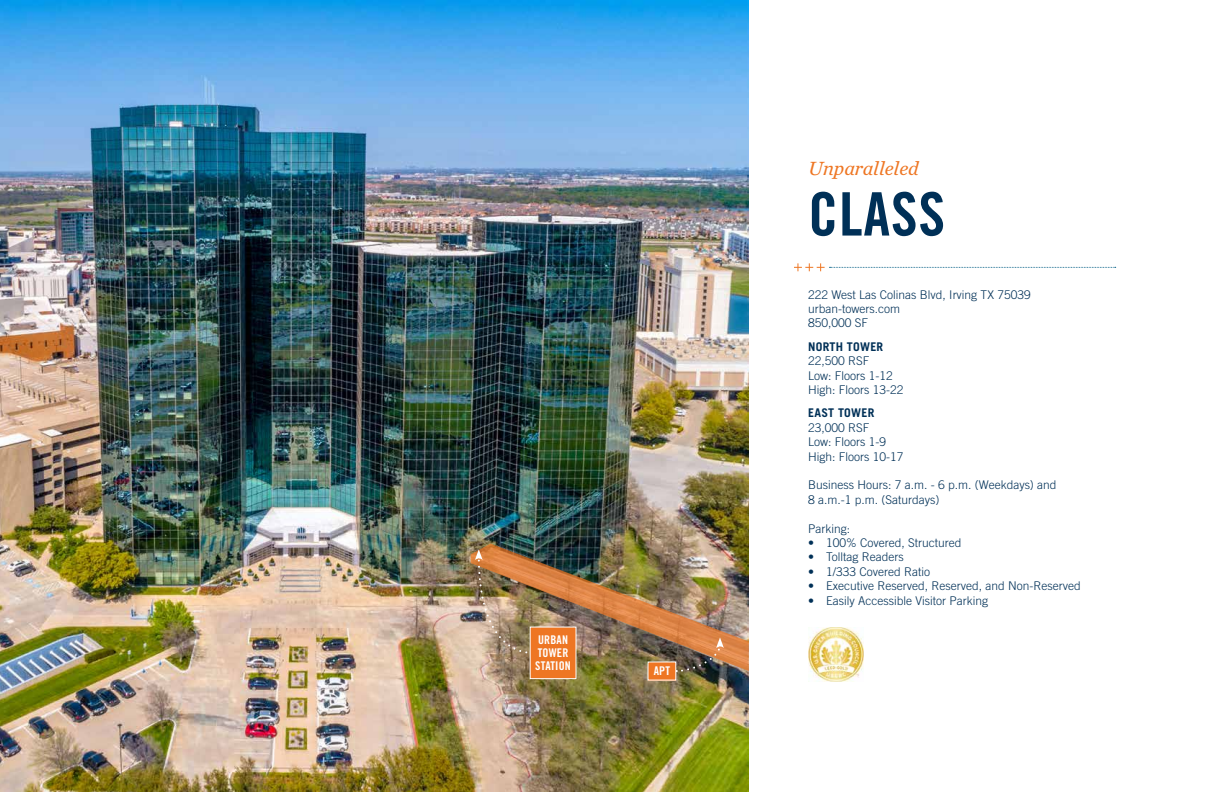
<style>
.page{position:relative;width:1224px;height:792px;background:#fff}
.page>*{position:absolute;margin:0;border:0;box-sizing:border-box;transform-origin:0 0}
.t1{font:60px "Trade Gothic LT Std Bd Cn 20";letter-spacing:.015em;color:#003057}
.t2{font:italic 20px "Chronicle Text G2";color:#ee7623}
.t3{font:300 12px/14.4px "Trade Gothic LT Std";color:#003057}
.t4{font:12px/13px "Trade Gothic LT Std Bd Cn 20";letter-spacing:.015em;color:#fff}
.t5{font:700 12px "Trade Gothic LT Std";letter-spacing:.02em;color:#003057}
</style>
<div class="page">
<img style="left:0;top:0;width:749px;height:792px">
<svg style="left:794px;top:263px;width:322px;height:8px"></svg>
<div style="left:530px;top:627px;width:46px;height:52px;background:#ee7623"></div>
<div style="left:530px;top:627px;width:46px;height:52px;border:1px solid #fff"></div>
<img style="left:471px;top:544px;width:278px;height:129px">
<div style="left:648px;top:662px;width:28px;height:18px;background:#ee7623"></div>
<img style="left:808px;top:627px;width:55px;height:55px">
<p class="t4" style="left:535px;top:633px;width:37px">URBAN<br>TOWER<br>STATION</p>
<p class="t4" style="left:654px;top:665px;width:18px">APT</p>
<h2 class="t2" style="left:808px;top:153px;width:112px">Unparalleled</h2>
<h1 class="t1" style="left:808px;top:178px;width:138px">CLASS</h1>
<p class="t3" style="left:808px;top:287px;width:224px">222 West Las Colinas Blvd, Irving TX 75039 urban-towers.com<br>850,000 SF</p>
<p class="t5" style="left:808px;top:339px;width:77px">NORTH TOWER</p>
<p class="t3" style="left:808px;top:354px;width:97px">22,500 RSF<br>Low: Floors 1-12<br>High: Floors 13-22</p>
<p class="t5" style="left:808px;top:406px;width:68px">EAST TOWER</p>
<p class="t3" style="left:808px;top:420px;width:97px">23,000 RSF<br>Low: Floors 1-9<br>High: Floors 10-17</p>
<p class="t3" style="left:808px;top:478px;width:250px">Business Hours: 7 a.m. - 6 p.m. (Weekdays) and<br>8 a.m.-1 p.m. (Saturdays)</p>
<p class="t3" style="left:808px;top:521px;width:43px">Parking:</p>
<p class="t3" style="left:808px;top:535px;width:155px">• 100% Covered, Structured</p>
<p class="t3" style="left:808px;top:550px;width:97px">• Tolltag Readers</p>
<p class="t3" style="left:808px;top:564px;width:124px">• 1/333 Covered Ratio</p>
<p class="t3" style="left:808px;top:579px;width:274px">• Executive Reserved, Reserved, and Non-Reserved</p>
<p class="t3" style="left:808px;top:593px;width:181px">• Easily Accessible Visitor Parking</p>
</div>
